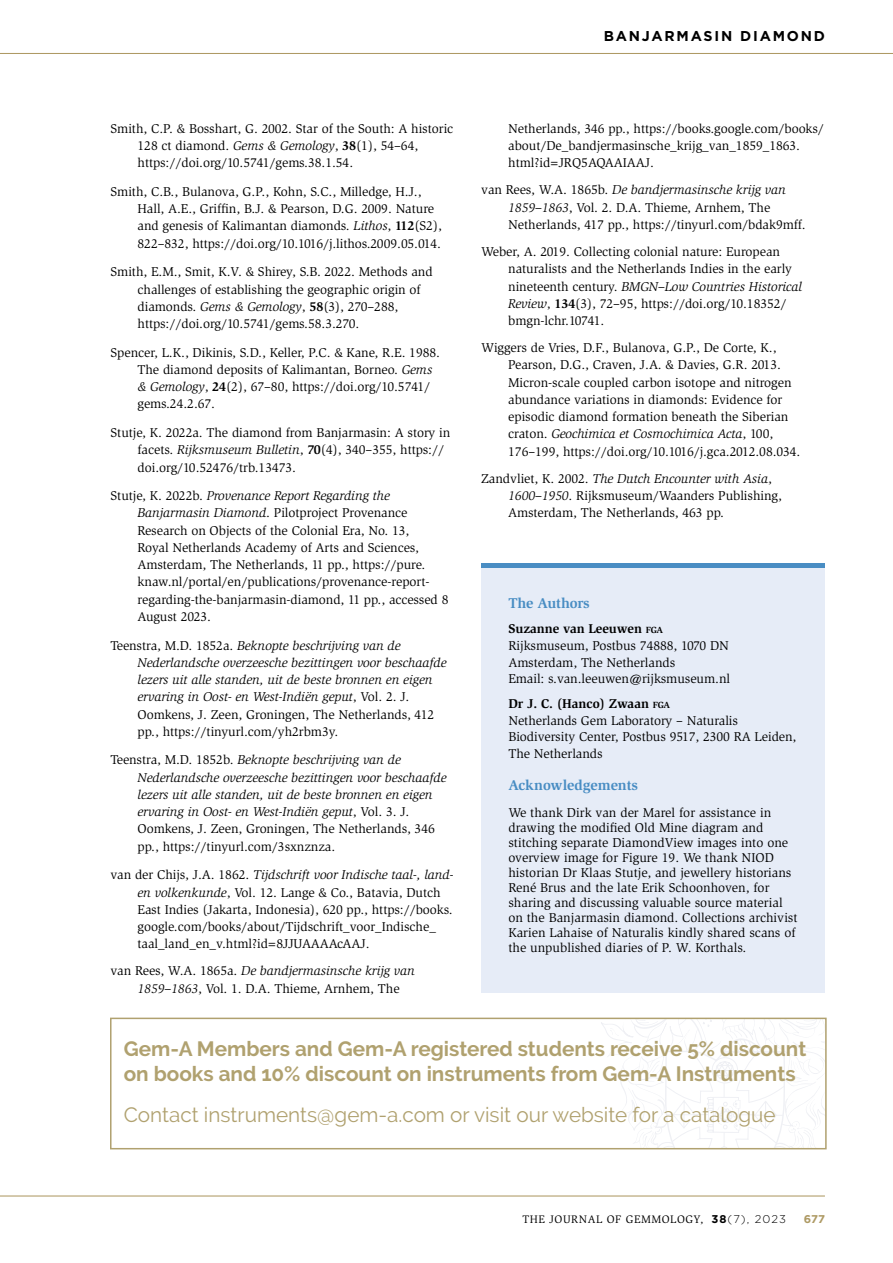
<style>
.page{position:relative;width:893px;height:1263px;background:#fff}
.page>*{position:absolute;margin:0;border:0;box-sizing:border-box;transform-origin:0 0}
.t1{font:700 20.7px/24.9px "Raleway";color:#b0a16f}
.t2{font:20.7px "Raleway";color:#b0a16f}
.t3{font:700 14.7px "Slimbach Std";letter-spacing:-.005em;color:#498dc3}
.t4{font:700 14.25px "Gotham";letter-spacing:.125em;color:#000}
.t5{font:13.2px/17.2px "Slimbach Std";letter-spacing:-.005em;color:#000}
.t6{font:italic 13.2px/17.2px "Slimbach Std";letter-spacing:-.005em;color:#000}
.t7{font:11.25px "Slimbach Std";letter-spacing:.05em;color:#000}
.t8{font:700 11.25px "Gotham";color:#ae9a64}
.s1{font-style:italic}
.s2{font-weight:700}
.s3{font-style:normal}
.s4{font-family:"Georgia"}
.s5{font-weight:700;font-size:9.15px}
.s6{font-family:"Gotham";font-weight:700}
.s7{font-family:"Gotham";font-weight:300}
</style>
<div class="page">
<hr style="left:0;top:53px;width:893px;height:1px;background:#ae9a64">
<hr style="left:0;top:1195px;width:825px;height:1px;background:#ae9a64">
<div style="left:481px;top:564px;width:344px;height:429px;background:#e6ecf7"></div>
<div style="left:481px;top:563px;width:344px;height:5px;background:#498dc3"></div>
<svg style="left:601px;top:1020px;width:223px;height:126px"></svg>
<div style="left:110px;top:1017px;width:717px;height:132px;border:2px solid #b0a16f"></div>
<p class="t4" style="left:604px;top:27px;width:223px">BANJARMASIN DIAMOND</p>
<p class="t5" style="left:138px;top:120px;width:317px;text-indent:-27px">Smith, C.P. &amp; Bosshart, G. 2002. Star of the South: A historic<br>128 ct diamond. <span class="s1">Gems &amp; Gemology</span>, <span class="s2">38</span>(1), 54–64, https://doi.org/10.5741/gems.38.1.54.</p>
<p class="t5" style="left:138px;top:183px;width:306px;text-indent:-27px">Smith, C.B., Bulanova, G.P., Kohn, S.C., Milledge, H.J., Hall, A.E., Griffin, B.J. &amp; Pearson, D.G. 2009. Nature and genesis of Kalimantan diamonds. <span class="s1">Lithos</span>, <span class="s2">112</span>(S2), 822–832, https://doi.org/10.1016/j.lithos.2009.05.014.</p>
<p class="t5" style="left:138px;top:263px;width:297px;text-indent:-27px">Smith, E.M., Smit, K.V. &amp; Shirey, S.B. 2022. Methods and challenges of establishing the geographic origin of diamonds. <span class="s1">Gems &amp; Gemology</span>, <span class="s2">58</span>(3), 270–288, https://doi.org/10.5741/gems.58.3.270.</p>
<p class="t5" style="left:138px;top:344px;width:304px;text-indent:-27px">Spencer, L.K., Dikinis, S.D., Keller, P.C. &amp; Kane, R.E. 1988.<br>The diamond deposits of Kalimantan, Borneo. <span class="s1">Gems &amp; Gemology</span>, <span class="s2">24</span>(2), 67–80, https://doi.org/10.5741/ gems.24.2.67.</p>
<p class="t5" style="left:138px;top:424px;width:314px;text-indent:-27px">Stutje, K. 2022a. The diamond from Banjarmasin: A story in facets. <span class="s1">Rijksmuseum Bulletin</span>, <span class="s2">70</span>(4), 340–355, https:// doi.org/10.52476/trb.13473.</p>
<p class="t5" style="left:138px;top:487px;width:312px;text-indent:-27px">Stutje, K. 2022b. <span class="s1">Provenance Report Regarding the Banjarmasin Diamond</span>. Pilotproject Provenance Research on Objects of the Colonial Era, No. 13,<br>Royal Netherlands Academy of Arts and Sciences, Amsterdam, The Netherlands, 11 pp., https://pure. knaw.nl/portal/en/publications/provenance-report&shy;regarding-the-banjarmasin-diamond, 11 pp., accessed 8<br>August 2023.</p>
<p class="t6" style="left:138px;top:637px;width:310px;text-indent:-27px"><span class="s3">Teenstra, M.D. 1852a.</span> Beknopte beschrijving van de Nederlandsche overzeesche bezittingen voor beschaafde lezers uit alle standen, uit de beste bronnen en eigen ervaring in Oost- en West-Indiën geput<span class="s3">, Vol. 2. J.<br>Oomkens, J. Zeen, Groningen, The Netherlands, 412 pp., https://tinyurl.com/yh2rbm3y.</span></p>
<p class="t6" style="left:138px;top:751px;width:310px;text-indent:-27px"><span class="s3">Teenstra, M.D. 1852b.</span> Beknopte beschrijving van de Nederlandsche overzeesche bezittingen voor beschaafde lezers uit alle standen, uit de beste bronnen en eigen ervaring in Oost- en West-Indiën geput<span class="s3">, Vol. 3. J.<br>Oomkens, J. Zeen, Groningen, The Netherlands, 346 pp., https://tinyurl.com/3sxnznza.</span></p>
<p class="t5" style="left:138px;top:866px;width:317px;text-indent:-27px">van der Chijs, J.A. 1862. <span class="s1">Tijdschrift voor Indische taal-, land&shy;en volkenkunde</span>, Vol. 12. Lange &amp; Co., Batavia, Dutch East Indies (Jakarta, Indonesia), 620 pp., https://books. google.com/books/about/Tijdschrift_voor_Indische_ taal_land_en_v.html?id<span class="s4">=</span>8JJUAAAAcAAJ.</p>
<p class="t5" style="left:138px;top:962px;width:279px;text-indent:-27px">van Rees, W.A. 1865a. <span class="s1">De bandjermasinsche krijg van<br>1859–1863</span>, Vol. 1. D.A. Thieme, Arnhem, The</p>
<p class="t5" style="left:508px;top:120px;width:317px">Netherlands, 346 pp., https://books.google.com/books/ about/De_bandjermasinsche_krijg_van_1859_1863. html?id<span class="s4">=</span>JRQ5AQAAIAAJ.</p>
<p class="t5" style="left:508px;top:181px;width:299px;text-indent:-27px">van Rees, W.A. 1865b. <span class="s1">De bandjermasinsche krijg van<br>1859–1863</span>, Vol. 2. D.A. Thieme, Arnhem, The<br>Netherlands, 417 pp., https://tinyurl.com/bdak9mff.</p>
<p class="t5" style="left:508px;top:243px;width:295px;text-indent:-27px">Weber, A. 2019. Collecting colonial nature: European naturalists and the Netherlands Indies in the early nineteenth century. <span class="s1">BMGN–Low Countries Historical Review</span>, <span class="s2">134</span>(3), 72–95, https://doi.org/10.18352/ bmgn-lchr.10741.</p>
<p class="t5" style="left:508px;top:339px;width:294px;text-indent:-27px">Wiggers de Vries, D.F., Bulanova, G.P., De Corte, K., Pearson, D.G., Craven, J.A. &amp; Davies, G.R. 2013.<br>Micron-scale coupled carbon isotope and nitrogen abundance variations in diamonds: Evidence for episodic diamond formation beneath the Siberian craton. <span class="s1">Geochimica et Cosmochimica Acta</span>, 100, 176–199, https://doi.org/10.1016/j.gca.2012.08.034.</p>
<p class="t5" style="left:508px;top:470px;width:275px;text-indent:-27px">Zandvliet, K. 2002. <span class="s1">The Dutch Encounter with Asia</span>,<br><span class="s1">1600–1950</span>. Rijksmuseum/Waanders Publishing,<br>Amsterdam, The Netherlands, 463 pp.</p>
<p class="t3" style="left:508px;top:594px;width:83px">The Authors</p>
<p class="t5" style="left:508px;top:620px;width:223px;line-height:16.8px"><span class="s2">Suzanne van Leeuwen</span> <span class="s5">fga<br></span>Rijksmuseum, Postbus 74888, 1070 DN<br>Amsterdam, The Netherlands<br>Email: s.van.leeuwen@rijksmuseum.nl</p>
<p class="t5" style="left:508px;top:695px;width:290px;line-height:16.8px"><span class="s2">Dr J. C. (Hanco) Zwaan</span> <span class="s5">fga<br></span>Netherlands Gem Laboratory – Naturalis Biodiversity Center, Postbus 9517, 2300 RA Leiden, The Netherlands</p>
<p class="t3" style="left:508px;top:776px;width:131px">Acknowledgements</p>
<p class="t5" style="left:508px;top:805px;width:291px;line-height:15px">We thank Dirk van der Marel for assistance in drawing the modified Old Mine diagram and stitching separate DiamondView images into one overview image for Figure 19. We thank NIOD historian Dr Klaas Stutje, and jewellery historians René Brus and the late Erik Schoonhoven, for sharing and discussing valuable source material on the Banjarmasin diamond. Collections archivist Karien Lahaise of Naturalis kindly shared scans of the unpublished diaries of P. W. Korthals.</p>
<h1 class="t1" style="left:124px;top:1036px;width:684px">Gem-A Members and Gem-A registered students receive 5% discount on books and 10% discount on instruments from Gem-A Instruments</h1>
<h1 class="t2" style="left:124px;top:1103px;width:653px">Contact instruments@gem-a.com or visit our website for a catalogue</h1>
<p class="t7" style="left:522px;top:1213px;width:265px">THE JOURNAL OF GEMMOLOGY, <span class="s6">38</span><span class="s7">(7), 2023</span></p>
<p class="t8" style="left:804px;top:1212px;width:23px">677</p>
</div>
